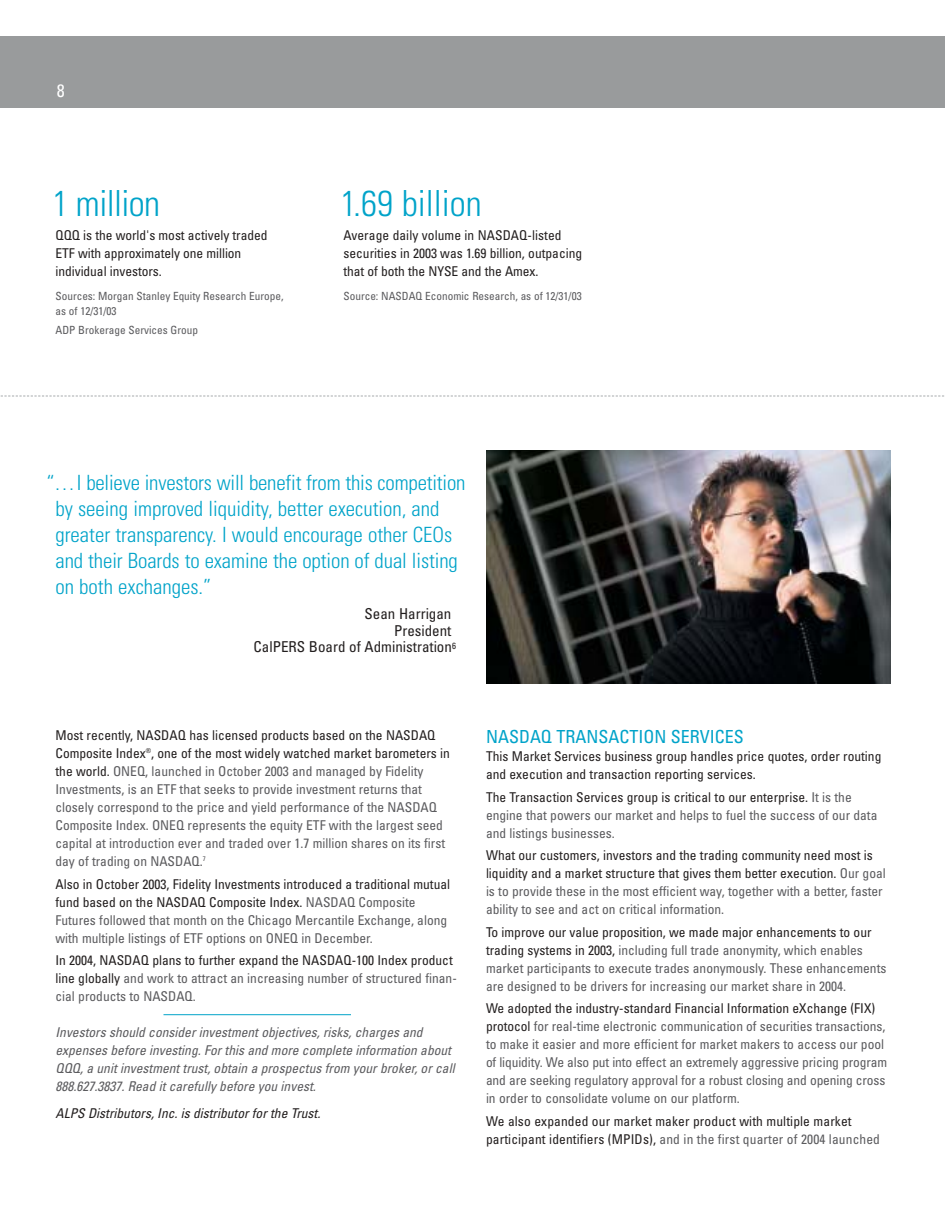
<style>
.page{position:relative;width:945px;height:1215px;background:#fff}
.page>*{position:absolute;margin:0;border:0;box-sizing:border-box;transform-origin:0 0}
.t1{font:300 condensed 36px "Univers";color:#00a3c9}
.t2{font:300 condensed 36px "Univers";letter-spacing:-.02em;color:#00a3c9}
.t3{font:300 condensed 21px/26px "Univers";color:#00a3c9}
.t4{font:condensed 18px "Univers";color:#00a3c9}
.t5{font:condensed 18px "Univers";color:#fff}
.t6{font:condensed 15px "Univers";color:#231f1f}
.t7{font:condensed 13.5px/18px "Univers";color:#5b5b5e}
.t8{font:condensed 13.5px/18px "Univers";color:#231f1f}
.t9{font:italic condensed 13.5px/18px "Univers";color:#5b5b5e}
.t10{font:italic condensed 13.5px "Univers";color:#231f1f}
.t11{font:condensed 11.25px/15px "Univers";color:#5b5b5e}
.s1{color:#231f1f}
.s2{color:#5b5b5e}
</style>
<div class="page">
<div style="left:0;top:36px;width:945px;height:72px;background:#999b9c"></div>
<img style="left:486px;top:450px;width:405px;height:234px">
<svg style="left:0;top:396px;width:944px;height:1px"></svg>
<hr style="left:164px;top:1014px;width:187px;height:1px;background:#00a3c9">
<h3 class="t5" style="left:57px;top:84px;width:9px">8</h3>
<h1 class="t2" style="left:52px;top:190px;width:109px">1 million</h1>
<p class="t8" style="left:56px;top:227px;width:214px">QQQ is the world's most actively traded<br>ETF with approximately one million individual investors.</p>
<p class="t11" style="left:56px;top:289px;width:230px">Sources: Morgan Stanley Equity Research Europe, as of 12/31/03</p>
<p class="t11" style="left:56px;top:324px;width:144px">ADP Brokerage Services Group</p>
<h1 class="t1" style="left:340px;top:190px;width:143px">1.69 billion</h1>
<p class="t8" style="left:344px;top:227px;width:240px">Average daily volume in NASDAQ-listed securities in 2003 was 1.69 billion, outpacing that of both the NYSE and the Amex.</p>
<p class="t11" style="left:344px;top:289px;width:240px">Source: NASDAQ Economic Research, as of 12/31/03</p>
<p class="t3" style="left:56px;top:472px;width:412px;text-indent:-9px">“…I believe investors will benefit from this competition by seeing improved liquidity, better execution, and greater transparency. I would encourage other CEOs and their Boards to examine the option of dual listing on both exchanges.”</p>
<p class="t6" style="left:365px;top:608px;width:88px">Sean Harrigan</p>
<p class="t6" style="left:394px;top:625px;width:59px">President</p>
<p class="t6" style="left:254px;top:641px;width:204px">CalPERS Board of Administration<sup>6</sup></p>
<p class="t7" style="left:56px;top:728px;width:396px"><span class="s1">Most recently, NASDAQ has licensed products based on the NASDAQ Composite Index</span><sup>®</sup><span class="s1">, one of the most widely watched market barometers in the world.</span> ONEQ, launched in October 2003 and managed by Fidelity Investments, is an ETF that seeks to provide investment returns that closely correspond to the price and yield performance of the NASDAQ Composite Index. ONEQ represents the equity ETF with the largest seed capital at introduction ever and traded over 1.7 million shares on its first day of trading on NASDAQ.<sup>7</sup></p>
<p class="t7" style="left:56px;top:876px;width:396px"><span class="s1">Also in October 2003, Fidelity Investments introduced a traditional mutual fund based on the NASDAQ Composite Index.</span> NASDAQ Composite Futures followed that month on the Chicago Mercantile Exchange, along with multiple listings of ETF options on ONEQ in December.</p>
<p class="t7" style="left:56px;top:953px;width:403px"><span class="s1">In 2004, NASDAQ plans to further expand the NASDAQ-100 Index product line globally</span> and work to attract an increasing number of structured finan&shy;cial products to NASDAQ.</p>
<p class="t9" style="left:56px;top:1025px;width:401px">Investors should consider investment objectives, risks, charges and expenses before investing. For this and more complete information about QQQ, a unit investment trust, obtain a prospectus from your broker, or call 888.627.3837. Read it carefully before you invest.</p>
<p class="t10" style="left:56px;top:1108px;width:266px">ALPS Distributors, Inc. is distributor for the Trust.</p>
<h3 class="t4" style="left:486px;top:730px;width:259px">NASDAQ TRANSACTION SERVICES</h3>
<p class="t8" style="left:486px;top:749px;width:397px">This Market Services business group handles price quotes, order routing and execution and transaction reporting services.</p>
<p class="t7" style="left:486px;top:789px;width:393px"><span class="s1">The Transaction Services group is critical to our enterprise.</span> It is the engine that powers our market and helps to fuel the success of our data and listings businesses.</p>
<p class="t8" style="left:486px;top:848px;width:401px">What our customers, investors and the trading community need most is liquidity and a market structure that gives them better execution. <span class="s2">Our goal is to provide these in the most efficient way, together with a better, faster ability to see and act on critical information.</span></p>
<p class="t7" style="left:486px;top:924px;width:402px"><span class="s1">To improve our value proposition, we made major enhancements to our trading systems in 2003,</span> including full trade anonymity, which enables market participants to execute trades anonymously. These enhancements are designed to be drivers for increasing our market share in 2004.</p>
<p class="t7" style="left:486px;top:1001px;width:403px"><span class="s1">We adopted the industry-standard Financial Information eXchange (FIX) protocol</span> for real-time electronic communication of securities transactions, to make it easier and more efficient for market makers to access our pool of liquidity. We also put into effect an extremely aggressive pricing program and are seeking regulatory approval for a robust closing and opening cross in order to consolidate volume on our platform.</p>
<p class="t8" style="left:486px;top:1113px;width:396px">We also expanded our market maker product with multiple market participant identifiers (MPIDs), <span class="s2">and in the first quarter of 2004 launched</span></p>
</div>
